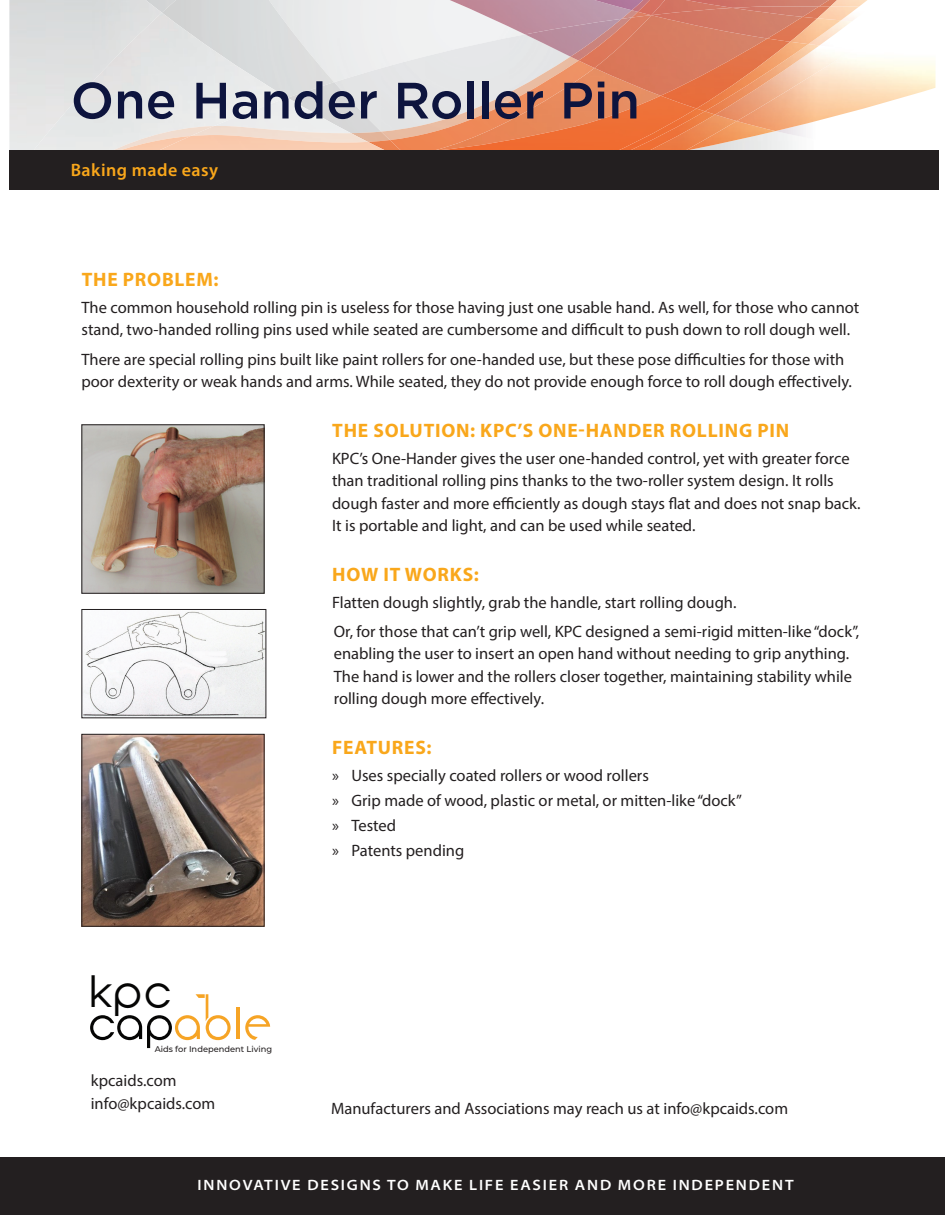
<style>
.page{position:relative;width:945px;height:1215px;background:#fff}
.page>*{position:absolute;margin:0;border:0;box-sizing:border-box;transform-origin:0 0}
.t1{font:500 51px "Gotham";color:#0d143e}
.t2{font:45.3px "Opificio";color:#050504}
.t3{font:700 19.5px "Myriad Pro";letter-spacing:.04em;color:#f9a71b}
.t4{font:600 18px "Myriad Pro";letter-spacing:.025em;color:#f9a71b}
.t5{font:16.5px/22.5px "Myriad Pro";color:#231f20}
.t6{font:600 semi-expanded 15px "Myriad Pro";letter-spacing:.12em;color:#fff}
.t7{font:500 8.25px "Montserrat";color:#231f20}
</style>
<div class="page">
<img style="left:600px;top:0;width:32px;height:10px">
<svg style="left:334px;top:0;width:266px;height:82px"></svg>
<img style="left:162px;top:0;width:172px;height:82px">
<img style="left:288px;top:82px;width:93px;height:50px">
<img style="left:381px;top:57px;width:189px;height:75px">
<img style="left:622px;top:10px;width:10px;height:5px">
<img style="left:570px;top:17px;width:9px;height:44px">
<img style="left:632px;top:0;width:6px;height:15px">
<img style="left:368px;top:132px;width:22px;height:3px">
<img style="left:390px;top:61px;width:189px;height:89px">
<img style="left:579px;top:15px;width:15px;height:53px">
<img style="left:638px;top:0;width:13px;height:15px">
<img style="left:392px;top:140px;width:12px;height:10px">
<img style="left:433px;top:68px;width:161px;height:28px">
<img style="left:594px;top:15px;width:67px;height:81px">
<img style="left:651px;top:0;width:35px;height:8px">
<img style="left:651px;top:8px;width:34px;height:31px">
<img style="left:686px;top:0;width:173px;height:7px">
<img style="left:407px;top:96px;width:247px;height:54px">
<img style="left:661px;top:39px;width:24px;height:49px">
<img style="left:819px;top:0;width:18px;height:7px">
<img style="left:654px;top:88px;width:31px;height:21px">
<img style="left:685px;top:7px;width:120px;height:143px">
<img style="left:737px;top:7px;width:199px;height:124px">
<img style="left:855px;top:23px;width:80px;height:28px">
<img style="left:919px;top:7px;width:16px;height:16px">
<img style="left:715px;top:121px;width:22px;height:29px">
<img style="left:715px;top:49px;width:140px;height:72px">
<img style="left:820px;top:23px;width:74px;height:26px">
<img style="left:852px;top:7px;width:67px;height:16px">
<img style="left:705px;top:115px;width:10px;height:35px">
<img style="left:705px;top:45px;width:115px;height:70px">
<img style="left:808px;top:21px;width:44px;height:24px">
<img style="left:859px;top:0;width:8px;height:7px">
<img style="left:841px;top:7px;width:30px;height:14px">
<img style="left:581px;top:109px;width:124px;height:41px">
<img style="left:696px;top:42px;width:112px;height:69px">
<img style="left:790px;top:18px;width:51px;height:26px">
<img style="left:817px;top:7px;width:42px;height:13px">
<img style="left:9px;top:0;width:153px;height:150px">
<img style="left:20px;top:13px;width:268px;height:137px">
<img style="left:214px;top:98px;width:137px;height:28px">
<img style="left:93px;top:126px;width:98px;height:10px">
<img style="left:191px;top:126px;width:177px;height:9px">
<img style="left:92px;top:136px;width:59px;height:14px">
<img style="left:151px;top:135px;width:241px;height:15px">
<div style="left:9px;top:150px;width:930px;height:40px;background:#231f20"></div>
<div style="left:0;top:1157px;width:945px;height:58px;background:#231f20"></div>
<hr style="left:236px;top:1007px;width:3px;height:32px;background:#f6a425">
<svg style="left:245px;top:1015px;width:25px;height:25px"></svg>
<svg style="left:90px;top:994px;width:141px;height:54px"></svg>
<img style="left:83px;top:426px;width:180px;height:166px">
<div style="left:81px;top:424px;width:184px;height:170px;border:1px solid #231f20"></div>
<img style="left:83px;top:611px;width:181px;height:105px">
<div style="left:81px;top:609px;width:185px;height:109px;border:1px solid #231f20"></div>
<img style="left:83px;top:736px;width:180px;height:189px">
<div style="left:81px;top:734px;width:184px;height:193px;border:1px solid #231f20"></div>
<h1 class="t1" style="left:71px;top:67px;width:571px">One Hander Roller Pin</h1>
<p class="t4" style="left:71px;top:159px;width:149px">Baking made easy</p>
<p class="t3" style="left:82px;top:266px;width:138px">THE PROBLEM:</p>
<p class="t5" style="left:81px;top:296px;width:779px">The common household rolling pin is useless for those having just one usable hand. As well, for those who cannot stand, two-handed rolling pins used while seated are cumbersome and difficult to push down to roll dough well.</p>
<p class="t5" style="left:81px;top:348px;width:772px">There are special rolling pins built like paint rollers for one-handed use, but these pose difficulties for those with poor dexterity or weak hands and arms. While seated, they do not provide enough force to roll dough effectively.</p>
<p class="t3" style="left:332px;top:417px;width:459px">THE SOLUTION: KPC’S ONE-HANDER ROLLING PIN</p>
<p class="t5" style="left:332px;top:447px;width:530px">KPC’s One-Hander gives the user one-handed control, yet with greater force than traditional rolling pins thanks to the two-roller system design. It rolls dough faster and more efficiently as dough stays flat and does not snap back.<br>It is portable and light, and can be used while seated.</p>
<p class="t3" style="left:332px;top:561px;width:148px">HOW IT WORKS:</p>
<p class="t5" style="left:332px;top:587px;width:529px;line-height:29.2px">Flatten dough slightly, grab the handle, start rolling dough.<br>Or, for those that can’t grip well, KPC designed a semi-rigid mitten-like “dock”,</p>
<p class="t5" style="left:334px;top:642px;width:520px">enabling the user to insert an open hand without needing to grip anything.<br>The hand is lower and the rollers closer together, maintaining stability while rolling dough more effectively.</p>
<p class="t3" style="left:332px;top:735px;width:101px">FEATURES:</p>
<p class="t5" style="left:332px;top:763px;width:411px;line-height:24.9px">» Uses specially coated rollers or wood rollers<br>» Grip made of wood, plastic or metal, or mitten-like “dock” » Tested<br>» Patents pending</p>
<h2 class="t2" style="left:87px;top:964px;width:86px">kpc</h2>
<p class="t7" style="left:155px;top:1043px;width:119px">Aids for Independent Living</p>
<p class="t5" style="left:91px;top:1069px;width:126px">kpcaids.com info@kpcaids.com</p>
<p class="t5" style="left:331px;top:1097px;width:459px">Manufacturers and Associations may reach us at info@kpcaids.com</p>
<p class="t6" style="left:198px;top:1176px;width:598px">INNOVATIVE DESIGNS TO MAKE LIFE EASIER AND MORE INDEPENDENT</p>
</div>
